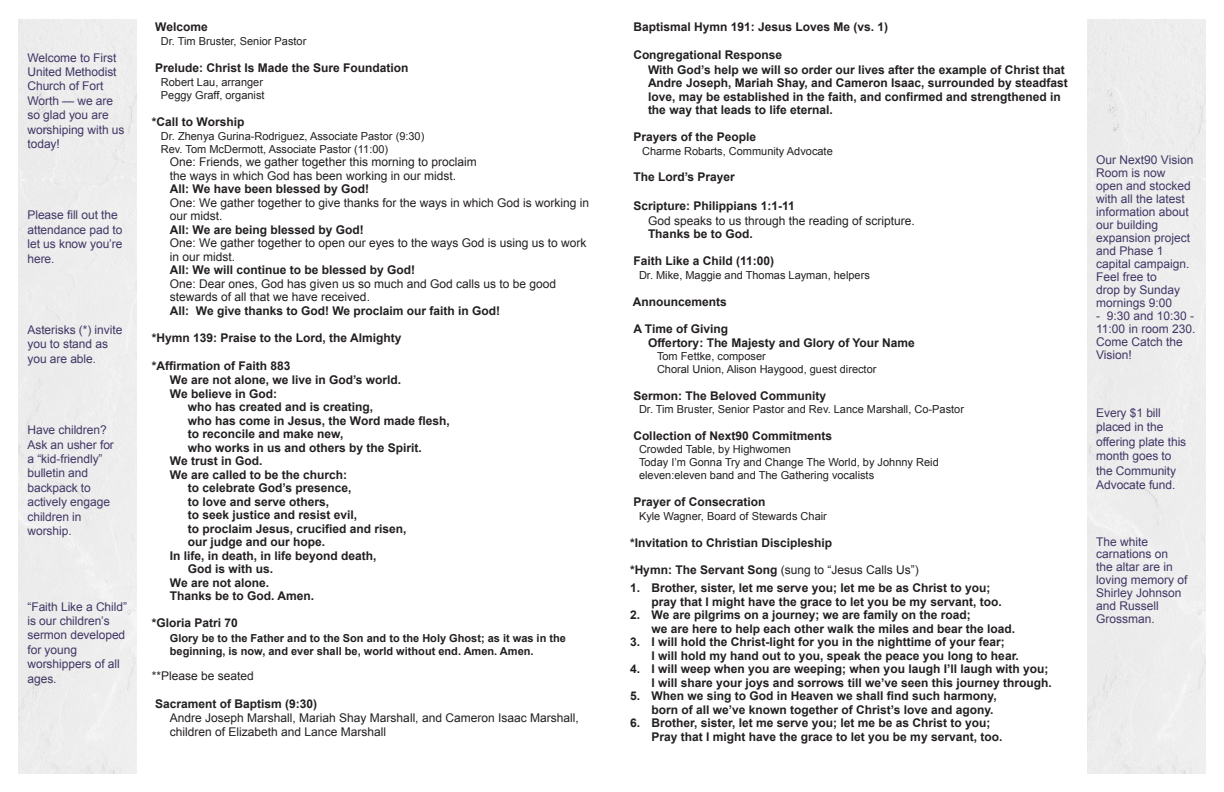
<style>
.page{position:relative;width:1224px;height:792px;background:#fff}
.page>*{position:absolute;margin:0;border:0;box-sizing:border-box;transform-origin:0 0}
.t1{font:700 12px/13.5px "Arial";color:#231f20}
.t2{font:12px/14.4px "Arial";letter-spacing:-.005em;color:#423665}
.t3{font:12px/13.5px "Arial";color:#231f20}
.t4{font:11px/13px "Arial";color:#231f20}
.t5{font:700 11px/13.5px "Arial";color:#231f20}
.s1{font-weight:700}
</style>
<div class="page">
<p class="t2" style="left:28px;top:50px;width:99px">Welcome to First<br>United Methodist<br>Church of Fort<br>Worth — we are so glad you are worshiping with us today!</p>
<p class="t2" style="left:28px;top:208px;width:97px">Please fill out the attendance pad to let us know you’re here.</p>
<p class="t2" style="left:28px;top:323px;width:96px">Asterisks (*) invite you to stand as you are able.</p>
<p class="t2" style="left:28px;top:423px;width:88px">Have children?<br>Ask an usher for a “kid-friendly” bulletin and backpack to actively engage children in worship.</p>
<p class="t2" style="left:28px;top:599px;width:101px">“Faith Like a Child” is our children’s sermon developed for young worshippers of all ages.</p>
<p class="t1" style="left:155px;top:21px;width:54px">Welcome</p>
<p class="t4" style="left:161px;top:35px;width:147px">Dr. Tim Bruster, Senior Pastor</p>
<p class="t1" style="left:155px;top:62px;width:255px">Prelude: Christ Is Made the Sure Foundation</p>
<p class="t4" style="left:161px;top:76px;width:105px">Robert Lau, arranger<br>Peggy Graff, organist</p>
<p class="t1" style="left:152px;top:115px;width:94px">*Call to Worship</p>
<p class="t4" style="left:161px;top:130px;width:265px">Dr. Zhenya Gurina-Rodriguez, Associate Pastor (9:30)<br>Rev. Tom McDermott, Associate Pastor (11:00)</p>
<p class="t3" style="left:170px;top:156px;width:308px">One: Friends, we gather together this morning to proclaim the ways in which God has been working in our midst.</p>
<p class="t1" style="left:170px;top:183px;width:201px">All: We have been blessed by God!</p>
<p class="t3" style="left:170px;top:196px;width:421px">One: We gather together to give thanks for the ways in which God is working in our midst.</p>
<p class="t1" style="left:170px;top:223px;width:195px">All: We are being blessed by God!</p>
<p class="t3" style="left:170px;top:237px;width:418px">One: We gather together to open our eyes to the ways God is using us to work in our midst.</p>
<p class="t1" style="left:170px;top:264px;width:247px">All: We will continue to be blessed by God!</p>
<p class="t3" style="left:170px;top:277px;width:388px">One: Dear ones, God has given us so much and God calls us to be good stewards of all that we have received.</p>
<p class="t1" style="left:170px;top:304px;width:332px">All: We give thanks to God! We proclaim our faith in God!</p>
<p class="t1" style="left:152px;top:331px;width:251px">*Hymn 139: Praise to the Lord, the Almighty</p>
<p class="t1" style="left:152px;top:359px;width:140px">*Affirmation of Faith 883</p>
<p class="t1" style="left:170px;top:374px;width:233px">We are not alone, we live in God’s world.</p>
<p class="t1" style="left:170px;top:387px;width:109px">We believe in God:</p>
<p class="t1" style="left:188px;top:401px;width:187px">who has created and is creating,</p>
<p class="t1" style="left:188px;top:414px;width:263px">who has come in Jesus, the Word made flesh,</p>
<p class="t1" style="left:188px;top:428px;width:157px">to reconcile and make new,</p>
<p class="t1" style="left:188px;top:441px;width:236px">who works in us and others by the Spirit.</p>
<p class="t1" style="left:170px;top:455px;width:94px">We trust in God.</p>
<p class="t1" style="left:170px;top:468px;width:179px">We are called to be the church:</p>
<p class="t1" style="left:188px;top:482px;width:165px">to celebrate God’s presence,</p>
<p class="t1" style="left:188px;top:495px;width:143px">to love and serve others,</p>
<p class="t1" style="left:188px;top:509px;width:171px">to seek justice and resist evil,</p>
<p class="t1" style="left:188px;top:522px;width:220px">to proclaim Jesus, crucified and risen,</p>
<p class="t1" style="left:188px;top:536px;width:139px">our judge and our hope.</p>
<p class="t1" style="left:170px;top:549px;width:208px">In life, in death, in life beyond death,</p>
<p class="t1" style="left:188px;top:563px;width:87px">God is with us.</p>
<p class="t1" style="left:170px;top:576px;width:101px">We are not alone.</p>
<p class="t1" style="left:170px;top:590px;width:146px">Thanks be to God. Amen.</p>
<p class="t1" style="left:152px;top:617px;width:88px">*Gloria Patri 70</p>
<p class="t5" style="left:170px;top:631px;width:398px">Glory be to the Father and to the Son and to the Holy Ghost; as it was in the beginning, is now, and ever shall be, world without end. Amen. Amen.</p>
<p class="t3" style="left:152px;top:669px;width:104px">**Please be seated</p>
<p class="t1" style="left:155px;top:697px;width:164px">Sacrament of Baptism (9:30)</p>
<p class="t3" style="left:170px;top:712px;width:410px">Andre Joseph Marshall, Mariah Shay Marshall, and Cameron Isaac Marshall, children of Elizabeth and Lance Marshall</p>
<p class="t1" style="left:633px;top:21px;width:256px">Baptismal Hymn 191: Jesus Loves Me (vs. 1)</p>
<p class="t1" style="left:648px;top:48px;width:421px;text-indent:-15px">Congregational Response<br>With God’s help we will so order our lives after the example of Christ that Andre Joseph, Mariah Shay, and Cameron Isaac, surrounded by steadfast love, may be established in the faith, and confirmed and strengthened in the way that leads to life eternal.</p>
<p class="t1" style="left:633px;top:130px;width:124px">Prayers of the People</p>
<p class="t4" style="left:642px;top:145px;width:192px">Charme Robarts, Community Advocate</p>
<p class="t1" style="left:633px;top:171px;width:103px">The Lord’s Prayer</p>
<p class="t1" style="left:633px;top:200px;width:163px">Scripture: Philippians 1:1-11</p>
<p class="t3" style="left:648px;top:214px;width:268px">God speaks to us through the reading of scripture.</p>
<p class="t1" style="left:648px;top:228px;width:106px">Thanks be to God.</p>
<p class="t1" style="left:633px;top:255px;width:142px">Faith Like a Child (11:00)</p>
<p class="t4" style="left:639px;top:269px;width:232px">Dr. Mike, Maggie and Thomas Layman, helpers</p>
<p class="t1" style="left:633px;top:295px;width:96px">Announcements</p>
<p class="t1" style="left:648px;top:322px;width:268px;text-indent:-15px">A Time of Giving<br>Offertory: The Majesty and Glory of Your Name</p>
<p class="t4" style="left:657px;top:349px;width:221px">Tom Fettke, composer<br>Choral Union, Alison Haygood, guest director</p>
<p class="t1" style="left:633px;top:389px;width:194px">Sermon: The Beloved Community</p>
<p class="t4" style="left:639px;top:402px;width:327px">Dr. Tim Bruster, Senior Pastor and Rev. Lance Marshall, Co-Pastor</p>
<p class="t1" style="left:633px;top:429px;width:200px">Collection of Next90 Commitments</p>
<p class="t4" style="left:639px;top:442px;width:301px">Crowded Table, by Highwomen<br>Today I’m Gonna Try and Change The World, by Johnny Reid eleven:eleven band and The Gathering vocalists</p>
<p class="t1" style="left:633px;top:496px;width:134px">Prayer of Consecration</p>
<p class="t4" style="left:639px;top:510px;width:189px">Kyle Wagner, Board of Stewards Chair</p>
<p class="t1" style="left:630px;top:537px;width:204px">*Invitation to Christian Discipleship</p>
<p class="t3" style="left:630px;top:564px;width:290px"><span class="s1">*Hymn: The Servant Song</span> (sung to “Jesus Calls Us”)</p>
<p class="t1" style="left:652px;top:582px;width:352px;text-indent:-22px">1. Brother, sister, let me serve you; let me be as Christ to you; pray that I might have the grace to let you be my servant, too.</p>
<p class="t1" style="left:652px;top:609px;width:365px;text-indent:-22px">2. We are pilgrims on a journey; we are family on the road;<br>we are here to help each other walk the miles and bear the load.</p>
<p class="t1" style="left:652px;top:636px;width:369px;text-indent:-22px">3. I will hold the Christ-light for you in the nighttime of your fear;<br>I will hold my hand out to you, speak the peace you long to hear.</p>
<p class="t1" style="left:630px;top:663px;width:423px;text-align:right">4. I will weep when you are weeping; when you laugh I’ll laugh with you;<br>I will share your joys and sorrows till we’ve seen this journey through.</p>
<p class="t1" style="left:630px;top:690px;width:368px;text-align:right">5. When we sing to God in Heaven we shall find such harmony, born of all we’ve known together of Christ’s love and agony.</p>
<p class="t1" style="left:652px;top:717px;width:352px;text-indent:-22px">6. Brother, sister, let me serve you; let me be as Christ to you;<br>Pray that I might have the grace to let you be my servant, too.</p>
<p class="t2" style="left:1096px;top:154px;width:99px;line-height:13px">Our Next90 Vision<br>Room is now open and stocked with all the latest information about our building expansion project and Phase 1 capital campaign.<br>Feel free to<br>drop by Sunday mornings 9:00</p>
<p class="t2" style="left:1096px;top:310px;width:101px;line-height:13px">- 9:30 and 10:30 -<br>11:00 in room 230.<br>Come Catch the<br>Vision!</p>
<p class="t2" style="left:1096px;top:406px;width:92px">Every $1 bill placed in the offering plate this month goes to the Community<br>Advocate fund.</p>
<p class="t2" style="left:1096px;top:535px;width:93px;line-height:13px">The white carnations on the altar are in loving memory of<br>Shirley Johnson and Russell<br>Grossman.</p>
</div>
